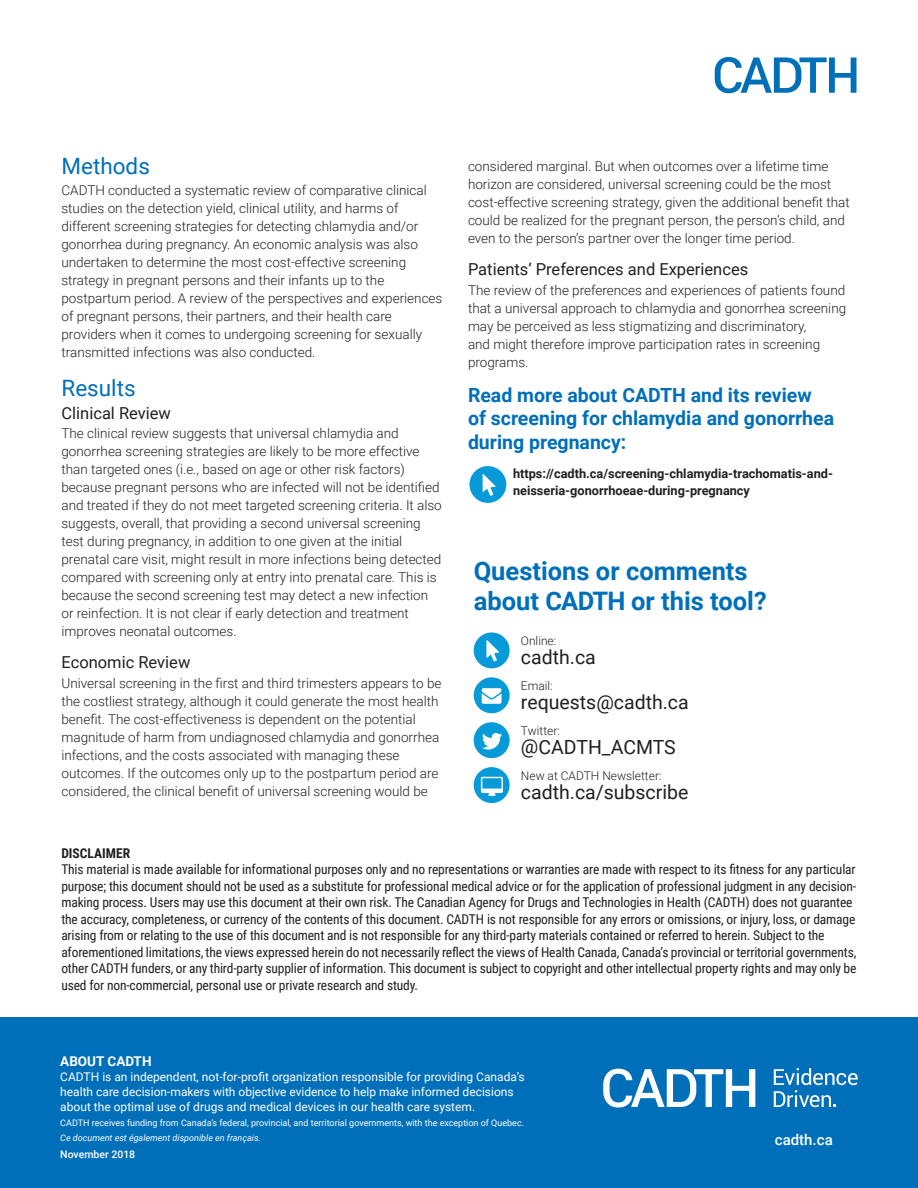
<style>
.page{position:relative;width:918px;height:1188px;background:#fff}
.page>*{position:absolute;margin:0;border:0;box-sizing:border-box;transform-origin:0 0}
.Questions_or_Comment{font:700 25.5px/30px "Roboto";color:#006fb9}
.Heading{font:22.5px "Roboto";color:#006fb9}
.t1{font:700 19.5px/23.4px "Roboto";color:#006fb9}
.Contact_Info{font:19.5px "Roboto";color:#231f20}
.Subheading{font:16.5px "Roboto";color:#231f20}
.url{font:500 15px "Roboto";color:#fff}
.t2{font:300 13.5px/18px "Roboto";color:#231f20}
.Disclaimer{font:13.5px/16.5px "Roboto Condensed";letter-spacing:-.01em;color:#231f20}
.Boiler_Plate{font:700 13.5px "Roboto";color:#fff}
.Disclaimer-2{font:700 13.5px "Roboto Condensed";color:#231f20}
.Call_to_Action_Link{font:700 12.75px/17.2px "Roboto";color:#231f20}
.Boiler_Plate-2{font:12px/15px "Roboto";color:#fff}
.Contact_Info-2{font:300 12px "Roboto";color:#231f20}
.Boilerplate_Date{font:500 10.5px "Roboto";color:#fff}
.Funding_Small_Copy{font:9px "Roboto";color:#fff}
.Funding_Small_Copy-2{font:italic 9px "Roboto";color:#fff}
</style>
<div class="page">
<svg style="left:715px;top:57px;width:141px;height:36px"></svg>
<div style="left:0;top:1017px;width:918px;height:171px;background:#006fb9"></div>
<svg style="left:603px;top:1069px;width:152px;height:39px"></svg>
<svg style="left:774px;top:1068px;width:84px;height:39px"></svg>
<div style="left:470px;top:466px;width:36px;height:37px;background:#069ad9;border-radius:50%"></div>
<svg style="left:483px;top:474px;width:13px;height:22px"></svg>
<div style="left:474px;top:632px;width:36px;height:36px;background:#069ad9;border-radius:50%"></div>
<svg style="left:487px;top:640px;width:12px;height:21px"></svg>
<div style="left:474px;top:677px;width:36px;height:36px;background:#069ad9;border-radius:50%"></div>
<svg style="left:482px;top:688px;width:20px;height:16px"></svg>
<div style="left:474px;top:722px;width:36px;height:36px;background:#069ad9;border-radius:50%"></div>
<svg style="left:482px;top:733px;width:20px;height:17px"></svg>
<div style="left:474px;top:767px;width:36px;height:36px;background:#069ad9;border-radius:50%"></div>
<svg style="left:481px;top:777px;width:22px;height:19px"></svg>
<p class="Heading" style="left:62px;top:150px;width:90px">Methods</p>
<p class="t2" style="left:62px;top:181px;width:382px">CADTH conducted a systematic review of comparative clinical studies on the detection yield, clinical utility, and harms of different screening strategies for detecting chlamydia and/or gonorrhea during pregnancy. An economic analysis was also undertaken to determine the most cost-effective screening strategy in pregnant persons and their infants up to the postpartum period. A review of the perspectives and experiences of pregnant persons, their partners, and their health care providers when it comes to undergoing screening for sexually transmitted infections was also conducted.</p>
<p class="Heading" style="left:62px;top:372px;width:76px">Results</p>
<p class="Subheading" style="left:62px;top:401px;width:111px">Clinical Review</p>
<p class="t2" style="left:62px;top:424px;width:382px">The clinical review suggests that universal chlamydia and gonorrhea screening strategies are likely to be more effective than targeted ones (i.e., based on age or other risk factors) because pregnant persons who are infected will not be identified and treated if they do not meet targeted screening criteria. It also suggests, overall, that providing a second universal screening test during pregnancy, in addition to one given at the initial prenatal care visit, might result in more infections being detected compared with screening only at entry into prenatal care. This is because the second screening test may detect a new infection or reinfection. It is not clear if early detection and treatment improves neonatal outcomes.</p>
<p class="Subheading" style="left:62px;top:651px;width:130px">Economic Review</p>
<p class="t2" style="left:62px;top:673px;width:381px">Universal screening in the first and third trimesters appears to be the costliest strategy, although it could generate the most health benefit. The cost-effectiveness is dependent on the potential magnitude of harm from undiagnosed chlamydia and gonorrhea infections, and the costs associated with managing these outcomes. If the outcomes only up to the postpartum period are considered, the clinical benefit of universal screening would be</p>
<p class="t2" style="left:468px;top:157px;width:383px">considered marginal. But when outcomes over a lifetime time horizon are considered, universal screening could be the most cost-effective screening strategy, given the additional benefit that could be realized for the pregnant person, the person’s child, and even to the person’s partner over the longer time period.</p>
<p class="Subheading" style="left:468px;top:258px;width:282px">Patients’ Preferences and Experiences</p>
<p class="t2" style="left:468px;top:280px;width:380px">The review of the preferences and experiences of patients found that a universal approach to chlamydia and gonorrhea screening may be perceived as less stigmatizing and discriminatory,<br>and might therefore improve participation rates in screening programs.</p>
<p class="t1" style="left:468px;top:383px;width:368px">Read more about CADTH and its review of screening for chlamydia and gonorrhea during pregnancy:</p>
<p class="Call_to_Action_Link" style="left:513px;top:464px;width:321px">https://cadth.ca/screening-chlamydia-trachomatis-and&shy;neisseria-gonorrhoeae-during-pregnancy</p>
<p class="Questions_or_Comment" style="left:474px;top:555px;width:295px">Questions or comments about CADTH or this tool?</p>
<p class="Contact_Info-2" style="left:521px;top:632px;width:37px">Online:</p>
<p class="Contact_Info" style="left:521px;top:644px;width:76px">cadth.ca</p>
<p class="Contact_Info-2" style="left:521px;top:677px;width:33px">Email:</p>
<p class="Contact_Info" style="left:521px;top:689px;width:169px">requests@cadth.ca</p>
<p class="Contact_Info-2" style="left:521px;top:722px;width:41px">Twitter:</p>
<p class="Contact_Info" style="left:521px;top:734px;width:156px">@CADTH_ACMTS</p>
<p class="Contact_Info-2" style="left:521px;top:767px;width:142px">New at CADTH Newsletter:</p>
<p class="Contact_Info" style="left:521px;top:779px;width:169px">cadth.ca/subscribe</p>
<p class="Disclaimer-2" style="left:61px;top:843px;width:70px">DISCLAIMER</p>
<p class="Disclaimer" style="left:61px;top:861px;width:797px">This material is made available for informational purposes only and no representations or warranties are made with respect to its fitness for any particular purpose; this document should not be used as a substitute for professional medical advice or for the application of professional judgment in any decision&shy;making process. Users may use this document at their own risk. The Canadian Agency for Drugs and Technologies in Health (CADTH) does not guarantee the accuracy, completeness, or currency of the contents of this document. CADTH is not responsible for any errors or omissions, or injury, loss, or damage arising from or relating to the use of this document and is not responsible for any third-party materials contained or referred to herein. Subject to the aforementioned limitations, the views expressed herein do not necessarily reflect the views of Health Canada, Canada’s provincial or territorial governments, other CADTH funders, or any third-party supplier of information. This document is subject to copyright and other intellectual property rights and may only be used for non-commercial, personal use or private research and study.</p>
<p class="Boiler_Plate" style="left:60px;top:1051px;width:93px">ABOUT CADTH</p>
<p class="Boiler_Plate-2" style="left:60px;top:1069px;width:466px">CADTH is an independent, not-for-profit organization responsible for providing Canada’s health care decision-makers with objective evidence to help make informed decisions about the optimal use of drugs and medical devices in our health care system.</p>
<p class="Funding_Small_Copy" style="left:60px;top:1116px;width:465px">CADTH receives funding from Canada’s federal, provincial, and territorial governments, with the exception of Quebec.</p>
<p class="Funding_Small_Copy-2" style="left:60px;top:1131px;width:202px">Ce document est également disponible en français.</p>
<p class="Boilerplate_Date" style="left:60px;top:1147px;width:76px">November 2018</p>
<p class="url" style="left:775px;top:1129px;width:59px">cadth.ca</p>
</div>
